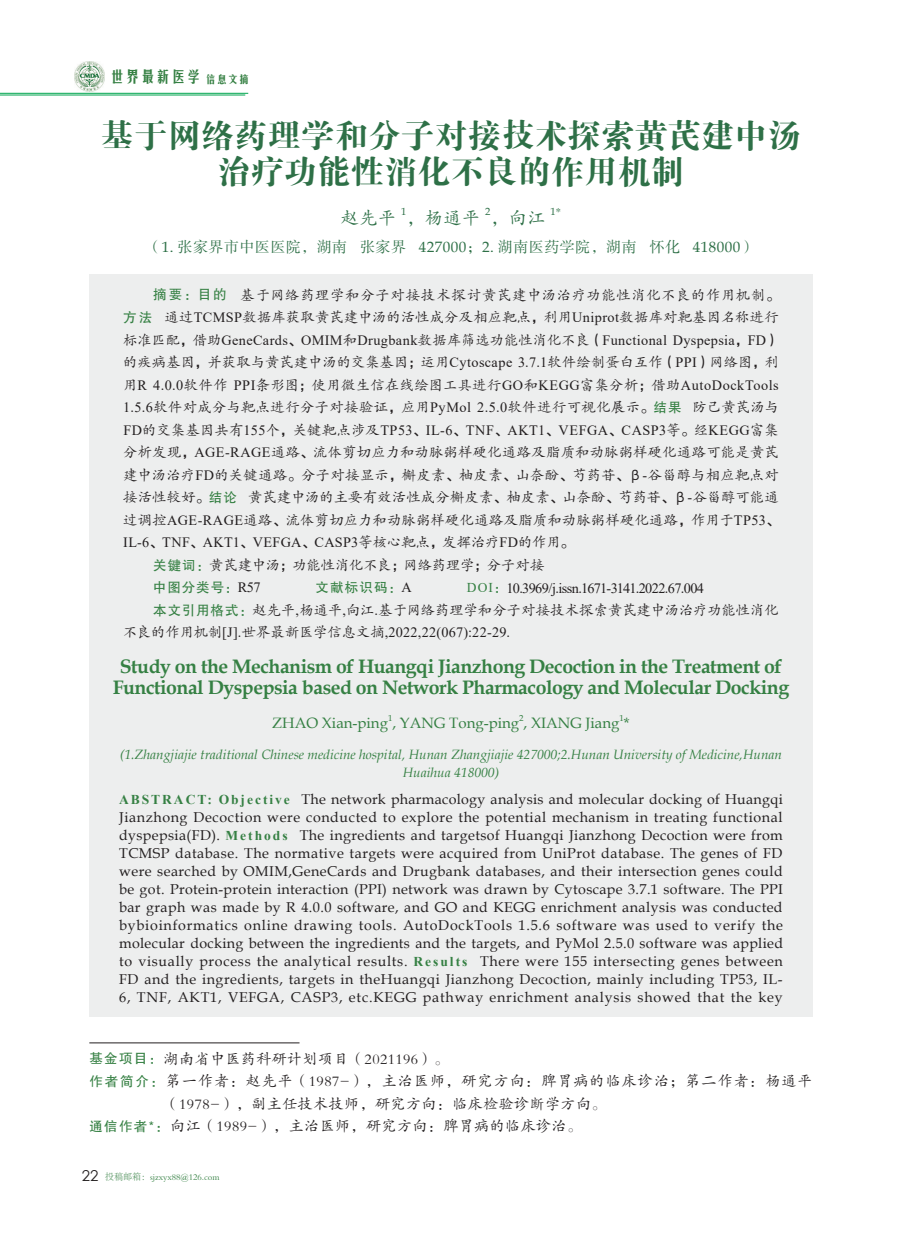
<style>
.page{position:relative;width:919px;height:1238px;background:#fff}
.page>*{position:absolute;margin:0;border:0;box-sizing:border-box;transform-origin:0 0}
.t1{font:33px/36px "FZDBSK GBK1 0";letter-spacing:.01em;color:#2e7047;text-align:center}
.t2{font:700 19.5px/21px "Book Antiqua";letter-spacing:-.025em;color:#358043;text-align:center}
.t3{font:18px "FZKTJW GB1 0";letter-spacing:.03em;color:#2e7047}
.t4{font:15.3px "FZMHJW GB1 0";color:#358043}
.t5{font:15px "FZKTK GBK1 0";letter-spacing:.03em;color:#231f20}
.t6{font:15px "FZKTK GBK1 0";letter-spacing:.07em;color:#231f20}
.t7{font:15px "FZSSJW GB1 0";letter-spacing:.03em;color:#2e7047}
.t8{font:15px "Book Antiqua";color:#358043}
.t9{font:14.25px/18px "Book Antiqua";letter-spacing:.055em;color:#231f20;text-align:justify}
.t10{font:14.25px/22.5px "FZKTK GBK1 0";letter-spacing:.015em;color:#231f20;text-align:justify}
.t11{font:14.25px "Times New Roman";letter-spacing:.025em;color:#231f20}
.t12{font:14.25px/22.5px "FZKTK GBK1 0";letter-spacing:.04em;color:#231f20;text-align:right}
.t13{font:14.25px "Times New Roman";letter-spacing:-.04em;color:#231f20}
.t14{font:14.25px "FZKTK GBK1 0";letter-spacing:-.005em;color:#231f20}
.t15{font:italic 13.5px/18px "Book Antiqua";color:#358043;text-align:center}
.t16{font:11.25px "H Yk 2 gj";color:#231f20;scale:.91 1}
.t17{font:10.5px "Book Antiqua";color:#2e7047}
.t18{font:9px "FZKTK GBK1 0";color:#358043}
.t19{font:8.7px "Book Antiqua";color:#358043}
.t20{font:7.8px "FZSSK GBK1 0";color:#307440;scale:.95 1}
.t21{font:4.35px "FZSSK GBK1 0";color:#307440;scale:.95 1}
.s1{font-family:"FZSSK GBK1 0"}
.s2{font-family:"Book Antiqua"}
.s3{font-family:"FZHTJW GB1 0";font-size:13.5px;color:#358043}
.s4{font-family:"FZHTK GBK1 0"}
.s5{font-family:"Times New Roman"}
.s6{font-family:"FZKTK GBK1 0"}
.s7{font-size:13.5px;color:#358043}
.s8{font-family:"Times New Roman";font-weight:700;font-size:13.5px;color:#358043}
.s9{font-family:"FZHTK GBK1 0";font-size:13.5px;color:#358043}
.s10{font-family:"ST Xihei";font-size:15px;color:#231f20}
.s11{font-family:"Adobe Song Std";font-weight:300}
</style>
<div class="page">
<img style="left:80px;top:62px;width:24px;height:30px">
<svg style="left:74px;top:64px;width:6px;height:25px"></svg>
<hr style="left:0;top:93px;width:248px;height:1px;background:#00a54f">
<hr style="left:0;top:95px;width:245px;height:1px;background:#00a54f">
<hr style="left:89px;top:1042px;width:210px;height:1px;background:#231f20">
<div style="left:89px;top:275px;width:723px;height:287px;background:#edeeee"></div>
<div style="left:89px;top:545px;width:723px;height:39px;background:#edeeee"></div>
<div style="left:89px;top:567px;width:723px;height:40px;background:#edeeee"></div>
<div style="left:89px;top:590px;width:723px;height:62px;background:#edeeee"></div>
<div style="left:89px;top:643px;width:723px;height:66px;background:#edeeee"></div>
<div style="left:89px;top:702px;width:723px;height:41px;background:#edeeee"></div>
<div style="left:89px;top:735px;width:723px;height:57px;background:#edeeee"></div>
<div style="left:89px;top:779px;width:723px;height:238px;background:#edeeee"></div>
<p class="t4" style="left:110px;top:67px;width:142px">世界最新医学<sub>信息文摘</sub></p>
<h1 class="t1" style="left:101px;top:119px;width:701px">基于网络药理学和分子对接技术探索黄芪建中汤治疗功能性消化不良的作用机制</h1>
<p class="t3" style="left:341px;top:208px;width:57px">赵先平</p>
<p class="t17" style="left:401px;top:204px;width:7px">1</p>
<p class="t3" style="left:406px;top:208px;width:75px">，杨通平</p>
<p class="t17" style="left:485px;top:204px;width:7px">2</p>
<p class="t3" style="left:490px;top:208px;width:57px">，向江</p>
<p class="t17" style="left:550px;top:204px;width:12px">1<span class="s1">*</span></p>
<p class="t7" style="left:146px;top:239px;width:610px">（<span class="s2">1</span>. 张家界市中医医院，湖南 张家界 <span class="s2">427000</span>；<span class="s2">2</span>. 湖南医药学院，湖南 怀化 <span class="s2">418000</span>）</p>
<p class="t12" style="left:123px;top:284px;width:658px"><span class="s3">摘要：目的</span> 基于网络药理学和分子对接技术探讨黄芪建中汤治疗功能性消化不良的作用机制<span class="s4">。<br></span><span class="s3">方法</span> 通过<span class="s5">TCMSP</span>数据库获取黄芪建中汤的活性成分及相应靶点<span class="s4">，</span>利用<span class="s5">Uniprot</span>数据库对靶基因名称进行</p>
<p class="t11" style="left:123px;top:330px;width:658px"><span class="s6">标准匹配</span><span class="s4">，</span><span class="s6">借助</span>GeneCards<span class="s4">、</span>OMIM<span class="s6">和</span>Drugbank<span class="s6">数据库筛选功能性消化不良</span><span class="s4">（</span>Functional Dyspepsia<span class="s4">，</span>FD<span class="s4">）</span></p>
<p class="t10" style="left:123px;top:351px;width:657px">的疾病基因<span class="s4">，</span>并获取与黄芪建中汤的交集基因<span class="s4">；</span>运用<span class="s5">Cytoscape 3.7.1</span>软件绘制蛋白互作<span class="s4">（</span><span class="s5">PPI</span><span class="s4">）</span>网络图<span class="s4">，</span>利</p>
<p class="t11" style="left:123px;top:375px;width:657px"><span class="s6">用</span>R 4.0.0<span class="s6">软件作</span> PPI<span class="s6">条形图</span><span class="s4">；</span><span class="s6">使用微生信在线绘图工具进行</span>GO<span class="s6">和</span>KEGG<span class="s6">富集分析</span><span class="s4">；</span><span class="s6">借助</span>AutoDockTools</p>
<p class="t10" style="left:123px;top:396px;width:657px"><span class="s5">1.5.6</span>软件对成分与靶点进行分子对接验证<span class="s4">，</span>应用<span class="s5">PyMol 2.5.0</span>软件进行可视化展示<span class="s4">。</span><span class="s3">结果</span> 防己黄芪汤与</p>
<p class="t11" style="left:123px;top:420px;width:657px">FD<span class="s6">的交集基因共有</span>155<span class="s6">个</span><span class="s4">，</span><span class="s6">关键靶点涉及</span>TP53<span class="s4">、</span>IL-6<span class="s4">、</span>TNF<span class="s4">、</span>AKT1<span class="s4">、</span>VEFGA<span class="s4">、</span>CASP3<span class="s6">等</span><span class="s4">。</span><span class="s6">经</span>KEGG<span class="s6">富集</span></p>
<p class="t10" style="left:123px;top:441px;width:658px">分析发现<span class="s4">，</span><span class="s5">AGE-RAGE</span>通路<span class="s4">、</span>流体剪切应力和动脉粥样硬化通路及脂质和动脉粥样硬化通路可能是黄芪建中汤治疗<span class="s5">FD</span>的关键通路<span class="s4">。</span>分子对接显示<span class="s4">，</span>槲皮素<span class="s4">、</span>柚皮素<span class="s4">、</span>山奈酚<span class="s4">、</span>芍药苷<span class="s4">、β</span><span class="s5">-</span>谷甾醇与相应靶点对接活性较好<span class="s4">。</span><span class="s3">结论</span> 黄芪建中汤的主要有效活性成分槲皮素<span class="s4">、</span>柚皮素<span class="s4">、</span>山奈酚<span class="s4">、</span>芍药苷<span class="s4">、β</span><span class="s5">-</span>谷甾醇可能通过调控<span class="s5">AGE-RAGE</span>通路<span class="s4">、</span>流体剪切应力和动脉粥样硬化通路及脂质和动脉粥样硬化通路<span class="s4">，</span>作用于<span class="s5">TP53</span><span class="s4">、</span></p>
<p class="t11" style="left:123px;top:532px;width:453px">IL-6<span class="s4">、</span>TNF<span class="s4">、</span>AKT1<span class="s4">、</span>VEFGA<span class="s4">、</span>CASP3<span class="s6">等核心靶点</span><span class="s4">，</span><span class="s6">发挥治疗</span>FD<span class="s6">的作用</span><span class="s4">。</span></p>
<p class="t14" style="left:153px;top:557px;width:393px"><span class="s3">关键词：</span>黄芪建中汤<span class="s4">；</span>功能性消化不良<span class="s4">；</span>网络药理学<span class="s4">；</span>分子对接</p>
<p class="t13" style="left:153px;top:578px;width:552px"><span class="s3">中图分类号：</span>R57<span class="s6">　　　　</span><span class="s3">文献标识码：</span>A<span class="s6">　　　　</span><span class="s7">DOI</span><span class="s3">：</span>10.3969/j.issn.1671-3141.2022.67.004</p>
<p class="t10" style="left:153px;top:599px;width:627px"><span class="s3">本文引用格式：</span>赵先平<span class="s5">,</span>杨通平<span class="s5">,</span>向江<span class="s5">.</span>基于网络药理学和分子对接技术探索黄芪建中汤治疗功能性消化</p>
<p class="t11" style="left:123px;top:622px;width:388px"><span class="s6">不良的作用机制</span>[J].<span class="s6">世界最新医学信息文摘</span>,2022,22(067):22-29.</p>
<h2 class="t2" style="left:113px;top:655px;width:677px">Study on the Mechanism of Huangqi Jianzhong Decoction in the Treatment of<br>Functional Dyspepsia based on Network Pharmacology and Molecular Docking</h2>
<p class="t8" style="left:272px;top:712px;width:359px">ZHAO Xian-ping , YANG Tong-ping , XIANG Jiang *</p>
<p class="t20" style="left:186px;top:131px;width:33px">信息文摘</p>
<p class="t21" style="left:185px;top:140px;width:35px">(连续型电子期刊)</p>
<p class="t16" style="left:190px;top:313px;width:29px">2021</p>
<p class="t19" style="left:388px;top:711px;width:6px">1</p>
<p class="t19" style="left:519px;top:711px;width:6px">2</p>
<p class="t19" style="left:619px;top:711px;width:6px">1</p>
<p class="t15" style="left:120px;top:745px;width:663px">(1.Zhangjiajie traditional Chinese medicine hospital, Hunan Zhangjiajie 427000;2.Hunan University of Medicine,Hunan<br>Huaihua 418000)</p>
<p class="t9" style="left:119px;top:790px;width:665px"><span class="s8">ABSTRACT: Objective</span> The network pharmacology analysis and molecular docking of Huangqi Jianzhong Decoction were conducted to explore the potential mechanism in treating functional dyspepsia(FD). <span class="s8">Methods</span> The ingredients and targetsof Huangqi Jianzhong Decoction were from TCMSP database. The normative targets were acquired from UniProt database. The genes of FD were searched by OMIM,GeneCards and Drugbank databases, and their intersection genes could be got. Protein-protein interaction (PPI) network was drawn by Cytoscape 3.7.1 software. The PPI bar graph was made by R 4.0.0 software, and GO and KEGG enrichment analysis was conducted bybioinformatics online drawing tools. AutoDockTools 1.5.6 software was used to verify the molecular docking between the ingredients and the targets, and PyMol 2.5.0 software was applied to visually process the analytical results. <span class="s8">Results</span> There were 155 intersecting genes between FD and the ingredients, targets in the Huangqi Jianzhong Decoction, mainly including TP53, IL-6, TNF, AKT1, VEFGA, CASP3, etc.KEGG pathway enrichment analysis showed that the key</p>
<p class="t5" style="left:89px;top:1050px;width:361px"><span class="s9">基金项目：</span>湖南省中医药科研计划项目（2021196）。</p>
<p class="t6" style="left:89px;top:1073px;width:724px"><span class="s9">作者简介：</span>第一作者：赵先平（1987-），主治医师，研究方向：脾胃病的临床诊治；第二作者：杨通平</p>
<p class="t5" style="left:164px;top:1095px;width:444px">（1978-），副主任技术技师，研究方向：临床检验诊断学方向。</p>
<p class="t5" style="left:89px;top:1118px;width:494px"><span class="s9">通信作者*：</span>向江（1989-），主治医师，研究方向：脾胃病的临床诊治。</p>
<p class="t18" style="left:82px;top:1171px;width:139px"><span class="s10">22</span> <span class="s11">投稿邮箱：</span>sjzxyx88@126.com</p>
</div>
